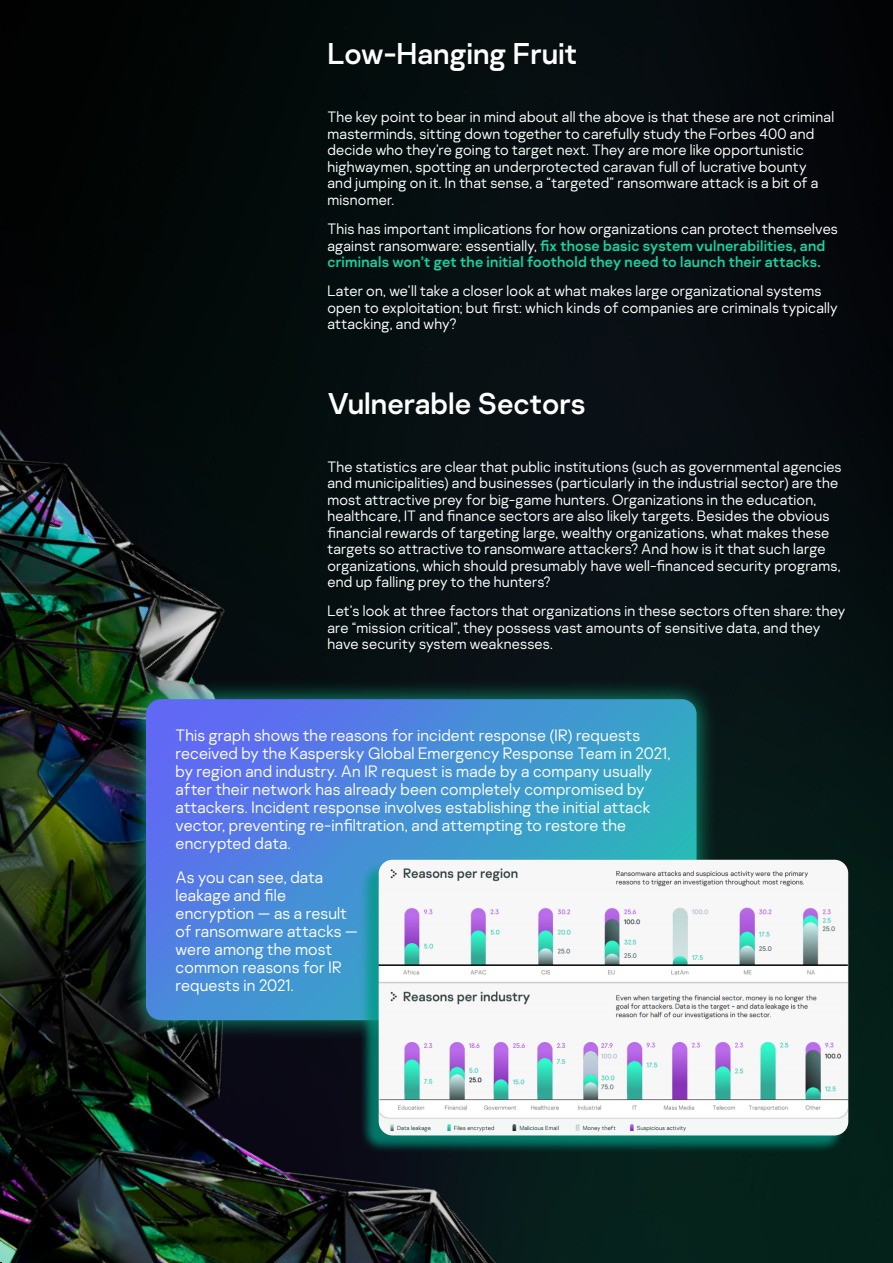
<style>
.page{position:relative;width:893px;height:1263px;background:#fff}
.page>*{position:absolute;margin:0;border:0;box-sizing:border-box;transform-origin:0 0}
.t1{font:30px "Kaspersky Sans";color:#fff}
.Body{font:300 16.5px/18px "Kaspersky Sans";letter-spacing:.01em;color:#fff}
.Body-2{font:300 15px/16.5px "Kaspersky Sans";letter-spacing:.01em;color:#fff}
.Body-3{font:15px/16.5px "Kaspersky Sans";letter-spacing:.015em;color:#15d5a2}
.s1{font-weight:300;color:#fff}
</style>
<div class="page">
<img style="left:0;top:0;width:893px;height:1263px">
<img style="left:0;top:138px;width:517px;height:1125px">
<div style="left:125px;top:678px;width:592px;height:363px;background:#15d5a2;opacity:.75"></div>
<svg style="left:146px;top:699px;width:550px;height:321px;background:#488bd8"></svg>
<div style="left:359px;top:861px;width:486px;height:292px;background:#009982;opacity:.75"></div>
<img style="left:379px;top:860px;width:469px;height:275px">
<h2 class="t1" style="left:327px;top:36px;width:252px">Low-Hanging Fruit</h2>
<p class="Body-2" style="left:327px;top:109px;width:508px">The key point to bear in mind about all the above is that these are not criminal masterminds, sitting down together to carefully study the Forbes 400 and decide who they’re going to target next. They are more like opportunistic highwaymen, spotting an underprotected caravan full of lucrative bounty and jumping on it. In that sense, a “targeted” ransomware attack is a bit of a misnomer.</p>
<p class="Body-3" style="left:327px;top:221px;width:512px"><span class="s1">This has important implications for how organizations can protect themselves against ransomware: essentially,</span> fix those basic system vulnerabilities, and criminals won’t get the initial foothold they need to launch their attacks.</p>
<p class="Body-2" style="left:327px;top:283px;width:512px">Later on, we’ll take a closer look at what makes large organizational systems open to exploitation; but first: which kinds of companies are criminals typically attacking, and why?</p>
<h2 class="t1" style="left:327px;top:385px;width:260px">Vulnerable Sectors</h2>
<p class="Body-2" style="left:327px;top:458px;width:516px">The statistics are clear that public institutions (such as governmental agencies and municipalities) and businesses (particularly in the industrial sector) are the most attractive prey for big-game hunters. Organizations in the education, healthcare, IT and finance sectors are also likely targets. Besides the obvious financial rewards of targeting large, wealthy organizations, what makes these targets so attractive to ransomware attackers? And how is it that such large organizations, which should presumably have well-financed security programs, end up falling prey to the hunters?</p>
<p class="Body-2" style="left:327px;top:603px;width:519px">Let’s look at three factors that organizations in these sectors often share: they are “mission critical”, they possess vast amounts of sensitive data, and they have security system weaknesses.</p>
<p class="Body" style="left:176px;top:726px;width:496px">This graph shows the reasons for incident response (IR) requests received by the Kaspersky Global Emergency Response Team in 2021, by region and industry. An IR request is made by a company usually after their network has already been completely compromised by attackers. Incident response involves establishing the initial attack vector, preventing re-infiltration, and attempting to restore the encrypted data.</p>
<p class="Body" style="left:176px;top:868px;width:183px">As you can see, data leakage and file encryption — as a result of ransomware attacks — were among the most common reasons for IR requests in 2021.</p>
</div>
